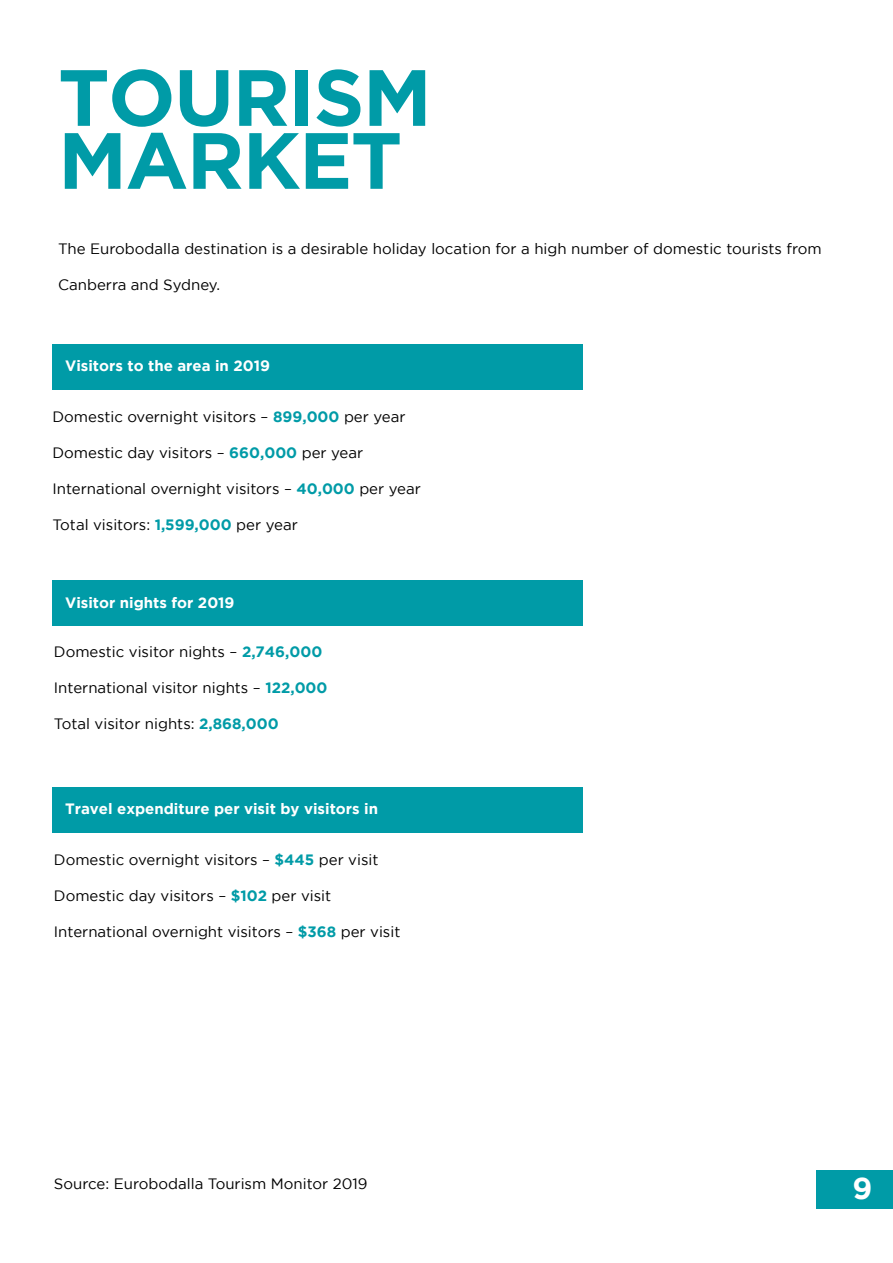
<style>
.page{position:relative;width:893px;height:1263px;background:#fff}
.page>*{position:absolute;margin:0;border:0;box-sizing:border-box;transform-origin:0 0}
.t1{font:700 79.5px/63px "Gotham";letter-spacing:-.02em;color:#009ba7}
.t2{font:700 30px "Gotham";color:#fff}
.t3{font:15px "Gotham";color:#000}
.t4{font:700 15px "Gotham";color:#fff}
.s1{font-weight:700;color:#009ba7}
</style>
<div class="page">
<div style="left:816px;top:1170px;width:77px;height:38px;background:#009ba7"></div>
<div style="left:52px;top:344px;width:531px;height:45px;background:#009ba7"></div>
<div style="left:52px;top:581px;width:531px;height:45px;background:#009ba7"></div>
<div style="left:52px;top:787px;width:531px;height:45px;background:#009ba7"></div>
<h1 class="t1" style="left:58px;top:64px;width:375px">TOURISM<br>MARKET</h1>
<p class="t3" style="left:58px;top:240px;width:765px">The Eurobodalla destination is a desirable holiday location for a high number of domestic tourists from</p>
<p class="t3" style="left:58px;top:276px;width:164px">Canberra and Sydney.</p>
<p class="t4" style="left:65px;top:357px;width:206px">Visitors to the area in 2019</p>
<p class="t3" style="left:52px;top:408px;width:355px">Domestic overnight visitors – <span class="s1">899,000</span> per year</p>
<p class="t3" style="left:52px;top:444px;width:312px">Domestic day visitors – <span class="s1">660,000</span> per year</p>
<p class="t3" style="left:52px;top:480px;width:370px">International overnight visitors – <span class="s1">40,000</span> per year</p>
<p class="t3" style="left:52px;top:516px;width:247px">Total visitors: <span class="s1">1,599,000</span> per year</p>
<p class="t4" style="left:65px;top:594px;width:171px">Visitor nights for 2019</p>
<p class="t3" style="left:54px;top:643px;width:270px">Domestic visitor nights – <span class="s1">2,746,000</span></p>
<p class="t3" style="left:54px;top:679px;width:275px">International visitor nights – <span class="s1">122,000</span></p>
<p class="t3" style="left:54px;top:715px;width:226px">Total visitor nights: <span class="s1">2,868,000</span></p>
<p class="t4" style="left:65px;top:800px;width:314px">Travel expenditure per visit by visitors in</p>
<p class="t3" style="left:54px;top:851px;width:326px">Domestic overnight visitors – <span class="s1">$445</span> per visit</p>
<p class="t3" style="left:54px;top:887px;width:279px">Domestic day visitors – <span class="s1">$102</span> per visit</p>
<p class="t3" style="left:54px;top:923px;width:348px">International overnight visitors – <span class="s1">$368</span> per visit</p>
<p class="t3" style="left:54px;top:1175px;width:315px">Source: Eurobodalla Tourism Monitor 2019</p>
<h2 class="t2" style="left:852px;top:1171px;width:21px">9</h2>
</div>
